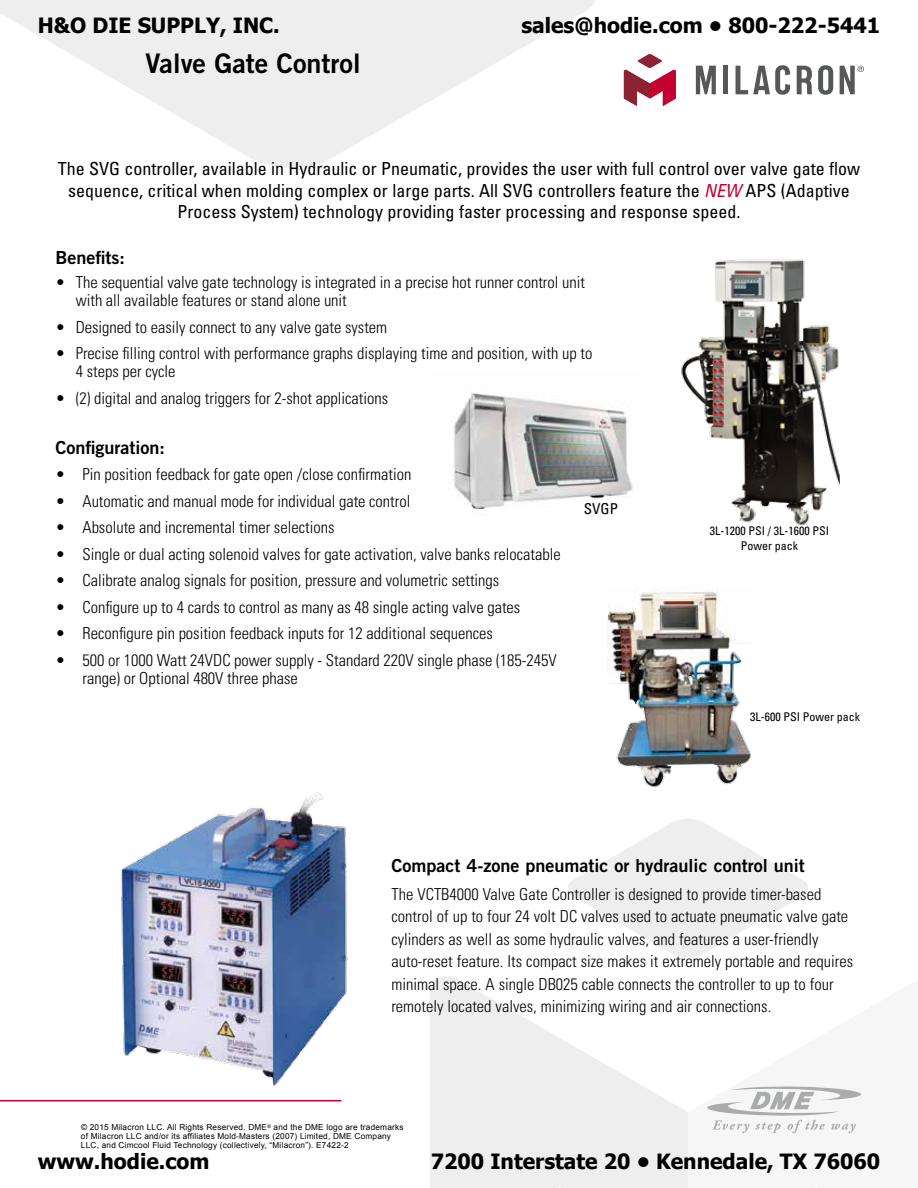
<style>
.page{position:relative;width:918px;height:1188px;background:#fff}
.page>*{position:absolute;margin:0;border:0;box-sizing:border-box;transform-origin:0 0}
.t1{font:27px "Trade Gothic LT Std Bd 2";color:#000}
.t2{font:700 21px "Tahoma";color:#000}
.t3{font:condensed 18px/21.6px "Univers LT Std";color:#000;text-align:center}
.t4{font:18px "Trade Gothic LT Std Bd 2";color:#000}
.t5{font:300 condensed 16.5px/22.5px "Univers LT Std";color:#000}
.t6{font:condensed 15px "Univers LT Std";color:#000}
.t7{font:condensed 12px/14.4px "Univers LT Std";color:#000;text-align:center}
.t8{font:8.25px/9px "Arial";letter-spacing:.025em;color:#000}
.s1{font-style:italic;color:#c3002f}
</style>
<div class="page">
<svg style="left:696px;top:66px;width:20px;height:28px"></svg>
<div style="left:723px;top:66px;width:5px;height:28px;background:#555759"></div>
<svg style="left:736px;top:65px;width:54px;height:30px"></svg>
<svg style="left:818px;top:65px;width:15px;height:30px"></svg>
<svg style="left:797px;top:66px;width:15px;height:28px"></svg>
<svg style="left:624px;top:54px;width:52px;height:52px"></svg>
<svg style="left:840px;top:66px;width:24px;height:28px"></svg>
<svg style="left:0;top:0;width:595px;height:168px;fill:#eee"></svg>
<svg style="left:430px;top:976px;width:258px;height:212px;fill:#eee"></svg>
<svg style="left:568px;top:819px;width:240px;height:138px"></svg>
<svg style="left:707px;top:1086px;width:155px;height:47px"></svg>
<img style="left:454px;top:392px;width:179px;height:122px">
<hr style="left:0;top:1100px;width:341px;height:1px;background:#c3002f">
<img style="left:76px;top:792px;width:272px;height:310px">
<img style="left:681px;top:259px;width:159px;height:267px">
<img style="left:608px;top:592px;width:144px;height:195px">
<p class="t2" style="left:38px;top:11px;width:244px">H&amp;O DIE SUPPLY, INC.</p>
<p class="t2" style="left:521px;top:11px;width:360px">sales@hodie.com • 800-222-5441</p>
<h1 class="t1" style="left:146px;top:47px;width:216px">Valve Gate Control</h1>
<p class="t3" style="left:58px;top:158px;width:804px">The SVG controller, available in Hydraulic or Pneumatic, provides the user with full control over valve gate flow sequence, critical when molding complex or large parts. All SVG controllers feature the <span class="s1">NEW</span> APS (Adaptive<br>Process System) technology providing faster processing and response speed.</p>
<p class="t4" style="left:56px;top:246px;width:71px">Benefits:</p>
<p class="t5" style="left:76px;top:274px;width:511px;line-height:18px;text-indent:-20px">• The sequential valve gate technology is integrated in a precise hot runner control unit with all available features or stand alone unit</p>
<p class="t5" style="left:56px;top:316px;width:333px">• Designed to easily connect to any valve gate system</p>
<p class="t5" style="left:76px;top:345px;width:518px;line-height:18px;text-indent:-20px">• Precise filling control with performance graphs displaying time and position, with up to<br>4 steps per cycle</p>
<p class="t5" style="left:56px;top:387px;width:334px">• (2) digital and analog triggers for 2-shot applications</p>
<p class="t4" style="left:56px;top:436px;width:111px">Configuration:</p>
<p class="t5" style="left:56px;top:463px;width:357px">• Pin position feedback for gate open /close confirmation</p>
<p class="t5" style="left:56px;top:490px;width:356px">• Automatic and manual mode for individual gate control</p>
<p class="t5" style="left:56px;top:516px;width:280px">• Absolute and incremental timer selections</p>
<p class="t5" style="left:56px;top:543px;width:507px">• Single or dual acting solenoid valves for gate activation, valve banks relocatable</p>
<p class="t5" style="left:56px;top:569px;width:445px">• Calibrate analog signals for position, pressure and volumetric settings</p>
<p class="t5" style="left:56px;top:596px;width:466px">• Configure up to 4 cards to control as many as 48 single acting valve gates</p>
<p class="t5" style="left:56px;top:622px;width:439px">• Reconfigure pin position feedback inputs for 12 additional sequences</p>
<p class="t5" style="left:82px;top:651px;width:476px;line-height:18px;text-indent:-27px">• 500 or 1000 Watt 24VDC power supply - Standard 220V single phase (185-245V range) or Optional 480V three phase</p>
<p class="t6" style="left:584px;top:500px;width:36px">SVGP</p>
<p class="t7" style="left:710px;top:524px;width:121px">3L-1200 PSI / 3L-1600 PSI<br>Power pack</p>
<p class="t7" style="left:750px;top:709px;width:111px">3L-600 PSI Power pack</p>
<p class="t4" style="left:392px;top:854px;width:415px">Compact 4-zone pneumatic or hydraulic control unit</p>
<p class="t5" style="left:391px;top:883px;width:463px">The VCTB4000 Valve Gate Controller is designed to provide timer-based control of up to four 24 volt DC valves used to actuate pneumatic valve gate cylinders as well as some hydraulic valves, and features a user-friendly auto-reset feature. Its compact size makes it extremely portable and requires minimal space. A single DB025 cable connects the controller to up to four remotely located valves, minimizing wiring and air connections.</p>
<p class="t8" style="left:81px;top:1123px;width:324px">© 2015 Milacron LLC. All Rights Reserved. DME<sup>®</sup> and the DME logo are trademarks of Milacron LLC and/or its affiliates Mold-Masters (2007) Limited, DME Company<br>LLC, and Cimcool Fluid Technology (collectively, “Milacron”). E7422-2</p>
<p class="t2" style="left:38px;top:1147px;width:173px">www.hodie.com</p>
<p class="t2" style="left:431px;top:1147px;width:451px">7200 Interstate 20 • Kennedale, TX 76060</p>
</div>
